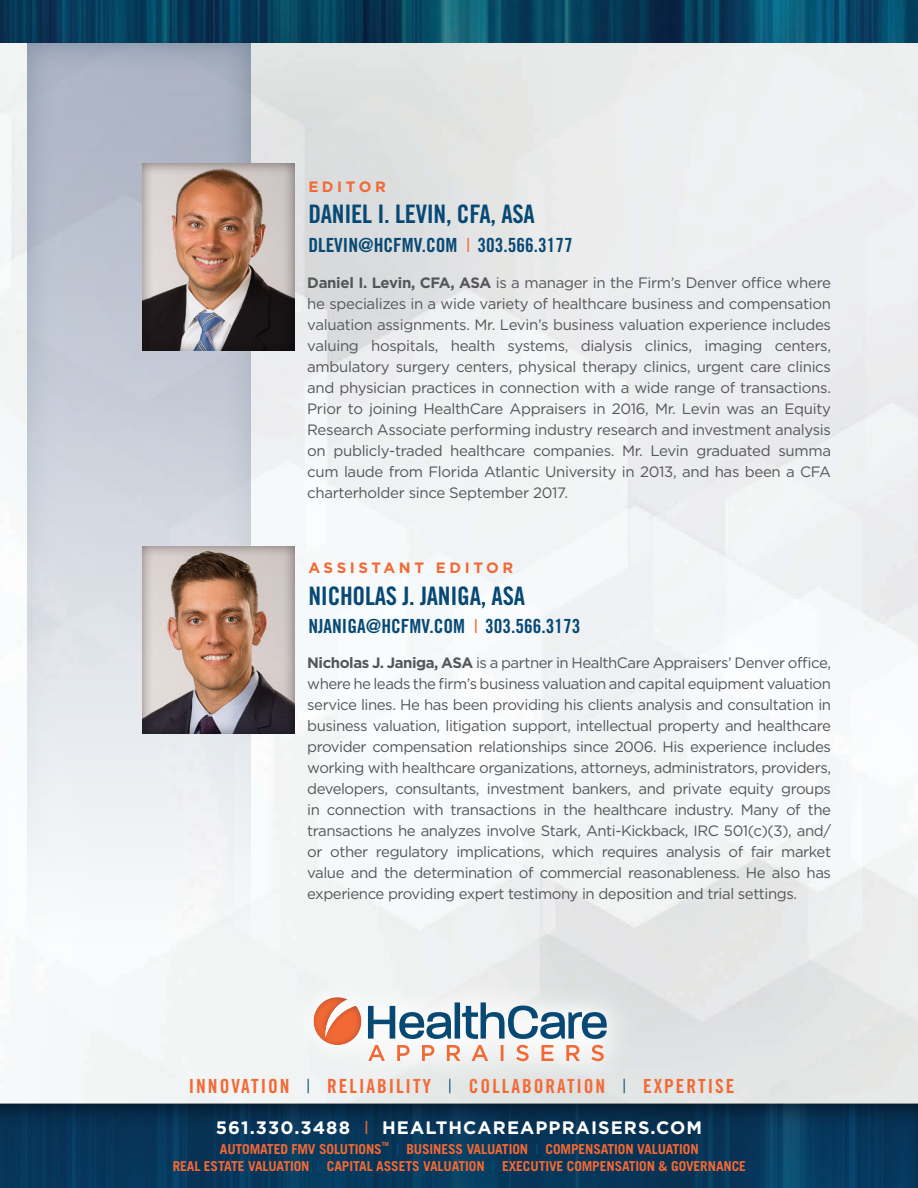
<style>
.page{position:relative;width:918px;height:1188px;background:#fff}
.page>*{position:absolute;margin:0;border:0;box-sizing:border-box;transform-origin:0 0}
.t1{font:25.5px "Trade Gothic Bold Cond Twenty";letter-spacing:-.01em;color:#074974}
.t2{font:19.5px "Trade Gothic Bold Cond Twenty";color:#074974}
.t3{font:19.5px "Trade Gothic Bold Cond Twenty";letter-spacing:.1em;color:#f26935}
.t4{font:700 18px "Gotham";letter-spacing:.06em;color:#fff}
.t5{font:15px/21px "Gotham";letter-spacing:-.03em;color:#54565a;text-align:justify}
.t6{font:700 15px "Gotham";letter-spacing:.24em;color:#f26935}
.t7{font:700 13.65px/17px "Trade Gothic";letter-spacing:-.01em;color:#f26935}
.t8{font:700 5.7px "Trade Gothic";color:#f26935}
.s1{font-family:"Trade Gothic Cond Eighteen";color:#f26935}
.s2{font-weight:700}
.s3{font-family:"Trade Gothic";font-weight:300;color:#074974}
.s4{font-weight:400;color:#f26935}
.s5{color:#074974}
</style>
<div class="page">
<div style="left:0;top:29px;width:918px;height:1142px;background:#231f20;opacity:.27"></div>
<div style="left:27px;top:42px;width:225px;height:955px;background:#074974;opacity:.75"></div>
<div style="left:140px;top:162px;width:156px;height:189px;background:#231f20;opacity:.54"></div>
<div style="left:140px;top:545px;width:156px;height:189px;background:#231f20;opacity:.54"></div>
<div style="left:0;top:1102px;width:918px;height:86px;background:#231f20;opacity:.9"></div>
<div style="left:285px;top:969px;width:350px;height:121px;background:linear-gradient(to right,#f2f5f5,#dfe2e2)"></div>
<svg style="left:303px;top:985px;width:304px;height:76px"></svg>
<img style="left:0;top:0;width:918px;height:43px">
<p class="t6" style="left:308px;top:178px;width:79px">EDITOR</p>
<p class="t1" style="left:308px;top:199px;width:228px">DANIEL I. LEVIN, CFA, ASA</p>
<p class="t2" style="left:308px;top:233px;width:266px">DLEVIN@HCFMV.COM <span class="s1">l</span> 303.566.3177</p>
<p class="t5" style="left:307px;top:272px;width:525px"><span class="s2">Daniel I. Levin, CFA, ASA</span> is a manager in the Firm’s Denver office where he specializes in a wide variety of healthcare business and compensation valuation assignments. Mr. Levin’s business valuation experience includes valuing hospitals, health systems, dialysis clinics, imaging centers, ambulatory surgery centers, physical therapy clinics, urgent care clinics and physician practices in connection with a wide range of transactions.<br>Prior to joining HealthCare Appraisers in 2016, Mr. Levin was an Equity Research Associate performing industry research and investment analysis on publicly-traded healthcare companies. Mr. Levin graduated summa cum laude from Florida Atlantic University in 2013, and has been a CFA charterholder since September 2017.</p>
<p class="t6" style="left:308px;top:559px;width:207px">ASSISTANT EDITOR</p>
<p class="t1" style="left:308px;top:580px;width:218px">NICHOLAS J. JANIGA, ASA</p>
<p class="t2" style="left:308px;top:615px;width:274px">NJANIGA@HCFMV.COM <span class="s1">l</span> 303.566.3173</p>
<p class="t5" style="left:307px;top:652px;width:525px"><span class="s2">Nicholas J. Janiga, ASA</span> is a partner in HealthCare Appraisers’ Denver office, where he leads the firm’s business valuation and capital equipment valuation service lines. He has been providing his clients analysis and consultation in business valuation, litigation support, intellectual property and healthcare provider compensation relationships since 2006. His experience includes working with healthcare organizations, attorneys, administrators, providers, developers, consultants, investment bankers, and private equity groups in connection with transactions in the healthcare industry. Many of the transactions he analyzes involve Stark, Anti-Kickback, IRC 501(c)(3), and/ or other regulatory implications, which requires analysis of fair market value and the determination of commercial reasonableness. He also has experience providing expert testimony in deposition and trial settings.</p>
<p class="t3" style="left:189px;top:1074px;width:547px">INNOVATION <span class="s3">|</span> RELIABILITY <span class="s3">|</span> COLLABORATION <span class="s3">|</span> EXPERTISE</p>
<p class="t4" style="left:216px;top:1117px;width:488px">561.330.3488 <span class="s4">l</span> HEALTHCAREAPPRAISERS.COM</p>
<p class="t7" style="left:220px;top:1140px;width:163px">AUTOMATED FMV SOLUTIONS</p>
<p class="t8" style="left:382px;top:1141px;width:9px">TM</p>
<p class="t7" style="left:173px;top:1140px;width:575px;text-indent:223px"><span class="s5">|</span> BUSINESS VALUATION <span class="s5">|</span> COMPENSATION VALUATION<br>REAL ESTATE VALUATION <span class="s5">|</span> CAPITAL ASSETS VALUATION <span class="s5">|</span> EXECUTIVE COMPENSATION &amp; GOVERNANCE</p>
</div>
